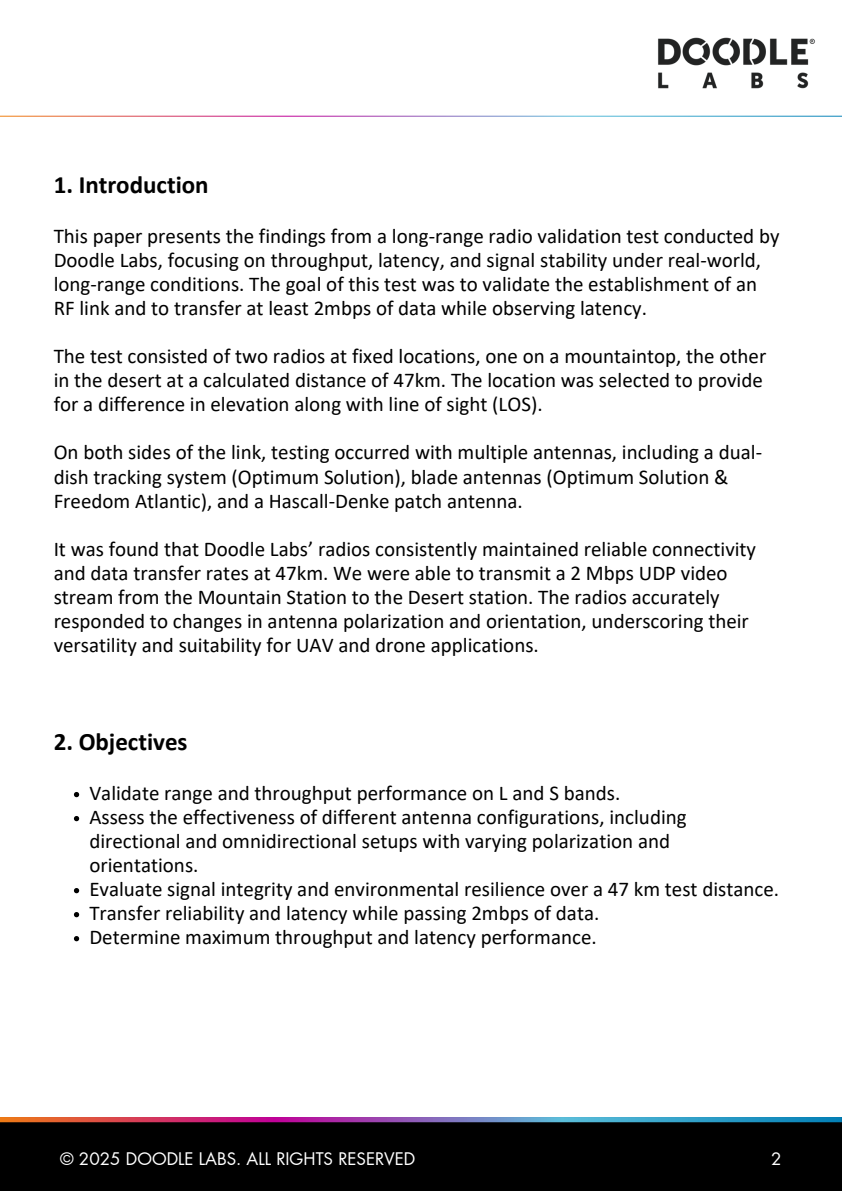
<style>
.page{position:relative;width:842px;height:1191px;background:#fff}
.page>*{position:absolute;margin:0;border:0;box-sizing:border-box;transform-origin:0 0}
.t1{font:700 25px "Calibri";color:#000}
.t2{font:21px/24px "Calibri";color:#000}
.t3{font:17px "Futura LT Pro";color:#fff}
</style>
<div class="page">
<div style="left:0;top:1116px;width:842px;height:74px;background:#000"></div>
<svg style="left:0;top:1116px;width:842px;height:6px;background:#9982ad"></svg>
<img style="left:625px;top:37px;width:217px;height:80px">
<svg style="left:74px;top:792px;width:5px;height:5px"></svg>
<svg style="left:74px;top:816px;width:5px;height:5px"></svg>
<svg style="left:74px;top:888px;width:5px;height:5px"></svg>
<svg style="left:74px;top:912px;width:5px;height:5px"></svg>
<svg style="left:74px;top:936px;width:5px;height:5px"></svg>
<h1 class="t1" style="left:54px;top:174px;width:156px">1. Introduction</h1>
<h2 class="t2" style="left:54px;top:226px;width:727px">This paper presents the findings from a long-range radio validation test conducted by Doodle Labs, focusing on throughput, latency, and signal stability under real-world, long-range conditions. The goal of this test was to validate the establishment of an RF link and to transfer at least 2mbps of data while observing latency.</h2>
<h2 class="t2" style="left:54px;top:346px;width:714px">The test consisted of two radios at fixed locations, one on a mountaintop, the other in the desert at a calculated distance of 47km. The location was selected to provide for a difference in elevation along with line of sight (LOS).</h2>
<p class="t2" style="left:54px;top:442px;width:710px">On both sides of the link, testing occurred with multiple antennas, including a dual&shy;dish tracking system (Optimum Solution), blade antennas (Optimum Solution &amp;<br>Freedom Atlantic), and a Hascall-Denke patch antenna.</p>
<p class="t2" style="left:54px;top:538px;width:704px">It was found that Doodle Labs’ radios consistently maintained reliable connectivity and data transfer rates at 47km. We were able to transmit a 2 Mbps UDP video stream from the Mountain Station to the Desert station. The radios accurately responded to changes in antenna polarization and orientation, underscoring their versatility and suitability for UAV and drone applications.</p>
<h1 class="t1" style="left:54px;top:731px;width:135px">2. Objectives</h1>
<p class="t2" style="left:89px;top:782px;width:533px">Validate range and throughput performance on L and S bands.</p>
<p class="t2" style="left:89px;top:806px;width:599px">Assess the effectiveness of different antenna configurations, including directional and omnidirectional setups with varying polarization and orientations.</p>
<p class="t2" style="left:89px;top:878px;width:691px">Evaluate signal integrity and environmental resilience over a 47 km test distance.</p>
<p class="t2" style="left:89px;top:902px;width:511px">Transfer reliability and latency while passing 2mbps of data.</p>
<p class="t2" style="left:89px;top:926px;width:509px">Determine maximum throughput and latency performance.</p>
<p class="t3" style="left:60px;top:1150px;width:357px">© 2025 DOODLE LABS. ALL RIGHTS RESERVED</p>
<p class="t3" style="left:771px;top:1150px;width:12px">2</p>
</div>
